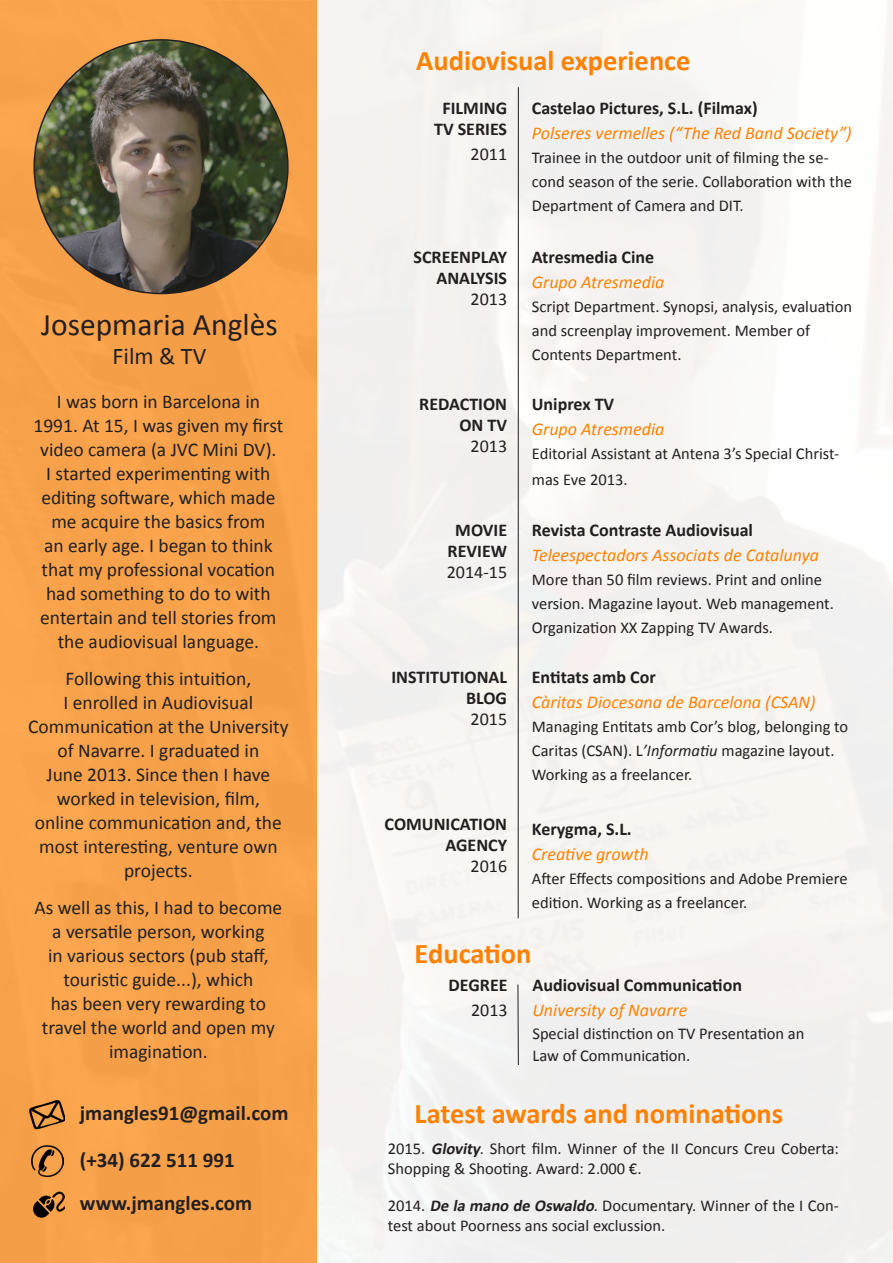
<style>
.page{position:relative;width:893px;height:1263px;background:#fff}
.page>*{position:absolute;margin:0;border:0;box-sizing:border-box;transform-origin:0 0}
.t1{font:31.5px "Calibri";color:#231f20}
.t2{font:700 28.5px "Calibri";color:#fe8100}
.t3{font:24px "Calibri";color:#231f20}
.t4{font:700 21px "Calibri";color:#231f20}
.t5{font:19.5px/24px "Calibri";color:#231f20;text-align:center}
.t6{font:italic 18px/25.5px "Calibri";color:#fe8100}
.t7{font:700 18px/21px "Calibri";color:#231f20;text-align:right}
.t8{font:18px/21px "Calibri";color:#231f20}
.t9{font:16.5px/24px "Calibri";color:#231f20}
.s1{font-weight:700;font-style:normal;color:#231f20}
.s2{font-weight:400}
.s3{font-weight:700}
.s4{font-style:italic}
.s5{font-weight:700;font-style:italic}
</style>
<div class="page">
<div style="left:0;top:2px;width:317px;height:1261px;background:#f7a24a"></div>
<img style="left:34px;top:40px;width:254px;height:253px;border-radius:127px">
<hr style="left:518px;top:87px;width:1px;height:831px;background:#231f20">
<hr style="left:518px;top:984px;width:1px;height:81px;background:#231f20">
<img style="left:32px;top:1145px;width:32px;height:32px">
<img style="left:29px;top:1097px;width:35px;height:35px">
<img style="left:33px;top:1188px;width:32px;height:32px">
<p class="t1" style="left:41px;top:305px;width:238px">Josepmaria Anglès</p>
<p class="t3" style="left:113px;top:341px;width:95px">Film &amp; TV</p>
<p class="t5" style="left:33px;top:390px;width:251px">I was born in Barcelona in<br>1991. At 15, I was given my first video camera (a JVC Mini DV).<br>I started experimenting with editing software, which made me acquire the basics from<br>an early age. I began to think that my professional vocation had something to do to with entertain and tell stories from the audiovisual language.</p>
<p class="t5" style="left:28px;top:666px;width:262px">Following this intuition,<br>I enrolled in Audiovisual<br>Communication at the University of Navarre. I graduated in<br>June 2013. Since then I have worked in television, film,<br>online communication and, the most interesting, venture own projects.</p>
<p class="t5" style="left:34px;top:895px;width:249px">As well as this, I had to become a versatile person, working<br>in various sectors (pub staff, touristic guide...), which<br>has been very rewarding to travel the world and open my imagination.</p>
<p class="t4" style="left:80px;top:1100px;width:210px">jmangles91@gmail.com</p>
<p class="t4" style="left:80px;top:1146px;width:156px">(+34) 622 511 991</p>
<p class="t4" style="left:80px;top:1190px;width:174px">www.jmangles.com</p>
<p class="t2" style="left:416px;top:42px;width:276px">Audiovisual experience</p>
<p class="t7" style="left:434px;top:97px;width:74px;text-align:center">FILMING<br>TV SERIES</p>
<p class="t8" style="left:471px;top:144px;width:38px">2011</p>
<p class="t6" style="left:532px;top:95px;width:321px"><span class="s1">Castelao Pictures, S.L. (Filmax)<br></span>Polseres vermelles (“The Red Band Society”)</p>
<p class="t9" style="left:532px;top:146px;width:322px">Trainee in the outdoor unit of filming the se&shy;cond season of the serie. Collaboration with the<br>Department of Camera and DIT.</p>
<p class="t7" style="left:414px;top:246px;width:95px">SCREENPLAY</p>
<p class="t7" style="left:436px;top:267px;width:72px">ANALYSIS<br><span class="s2">2013</span></p>
<p class="t6" style="left:532px;top:243px;width:134px"><span class="s1">Atresmedia Cine<br></span>Grupo Atresmedia</p>
<p class="t9" style="left:532px;top:295px;width:322px">Script Department. Synopsi, analysis, evaluation and screenplay improvement. Member of<br>Contents Department.</p>
<p class="t7" style="left:419px;top:393px;width:89px">REDACTION</p>
<p class="t7" style="left:459px;top:414px;width:49px">ON TV<br><span class="s2">2013</span></p>
<p class="t7" style="left:532px;top:393px;width:84px">Uniprex TV</p>
<p class="t6" style="left:532px;top:416px;width:134px">Grupo Atresmedia</p>
<p class="t9" style="left:532px;top:441px;width:309px;line-height:25.5px">Editorial Assistant at Antena 3’s Special Christ&shy;mas Eve 2013.</p>
<p class="t7" style="left:455px;top:519px;width:53px">MOVIE</p>
<p class="t8" style="left:447px;top:540px;width:62px"><span class="s3">REVIEW<br></span>2014-15</p>
<p class="t7" style="left:532px;top:519px;width:223px">Revista Contraste Audiovisual</p>
<p class="t6" style="left:532px;top:542px;width:289px">Teleespectadors Associats de Catalunya</p>
<p class="t9" style="left:532px;top:568px;width:303px">More than 50 film reviews. Print and online version. Magazine layout. Web management.<br>Organization XX Zapping TV Awards.</p>
<p class="t7" style="left:391px;top:666px;width:117px">INSTITUTIONAL</p>
<p class="t7" style="left:466px;top:687px;width:43px;text-align:left">BLOG<br><span class="s2">2015</span></p>
<p class="t7" style="left:532px;top:666px;width:125px">Entitats amb Cor</p>
<p class="t6" style="left:532px;top:689px;width:285px">Càritas Diocesana de Barcelona (CSAN)</p>
<p class="t9" style="left:532px;top:715px;width:318px">Managing Entitats amb Cor’s blog, belonging to<br>Caritas (CSAN). L<span class="s4">’Informatiu</span> magazine layout.<br>Working as a freelancer.</p>
<p class="t7" style="left:385px;top:814px;width:124px">COMUNICATION</p>
<p class="t7" style="left:445px;top:835px;width:63px">AGENCY<br><span class="s2">2016</span></p>
<p class="t7" style="left:532px;top:818px;width:101px">Kerygma, S.L.</p>
<p class="t6" style="left:532px;top:841px;width:118px">Creative growth</p>
<p class="t9" style="left:532px;top:867px;width:317px">After Effects compositions and Adobe Premiere edition. Working as a freelancer.</p>
<p class="t2" style="left:415px;top:936px;width:118px">Education</p>
<p class="t7" style="left:449px;top:974px;width:61px">DEGREE</p>
<p class="t8" style="left:471px;top:1000px;width:38px">2013</p>
<p class="t7" style="left:532px;top:974px;width:211px">Audiovisual Communication</p>
<p class="t6" style="left:532px;top:997px;width:156px">University of Navarre</p>
<p class="t9" style="left:532px;top:1021px;width:274px">Special distinction on TV Presentation an</p>
<p class="t9" style="left:532px;top:1044px;width:160px">Law of Communication.</p>
<p class="t2" style="left:415px;top:1095px;width:370px">Latest awards and nominations</p>
<p class="t9" style="left:388px;top:1139px;width:453px;line-height:19.5px">2015. <span class="s5">Glovity</span>. Short film. Winner of the II Concurs Creu Coberta:<br>Shopping &amp; Shooting. Award: 2.000 €.</p>
<p class="t9" style="left:388px;top:1196px;width:453px;line-height:19.5px">2014. <span class="s5">De la mano de Oswaldo</span>. Documentary. Winner of the I Con&shy;test about Poorness ans social exclussion.</p>
</div>
